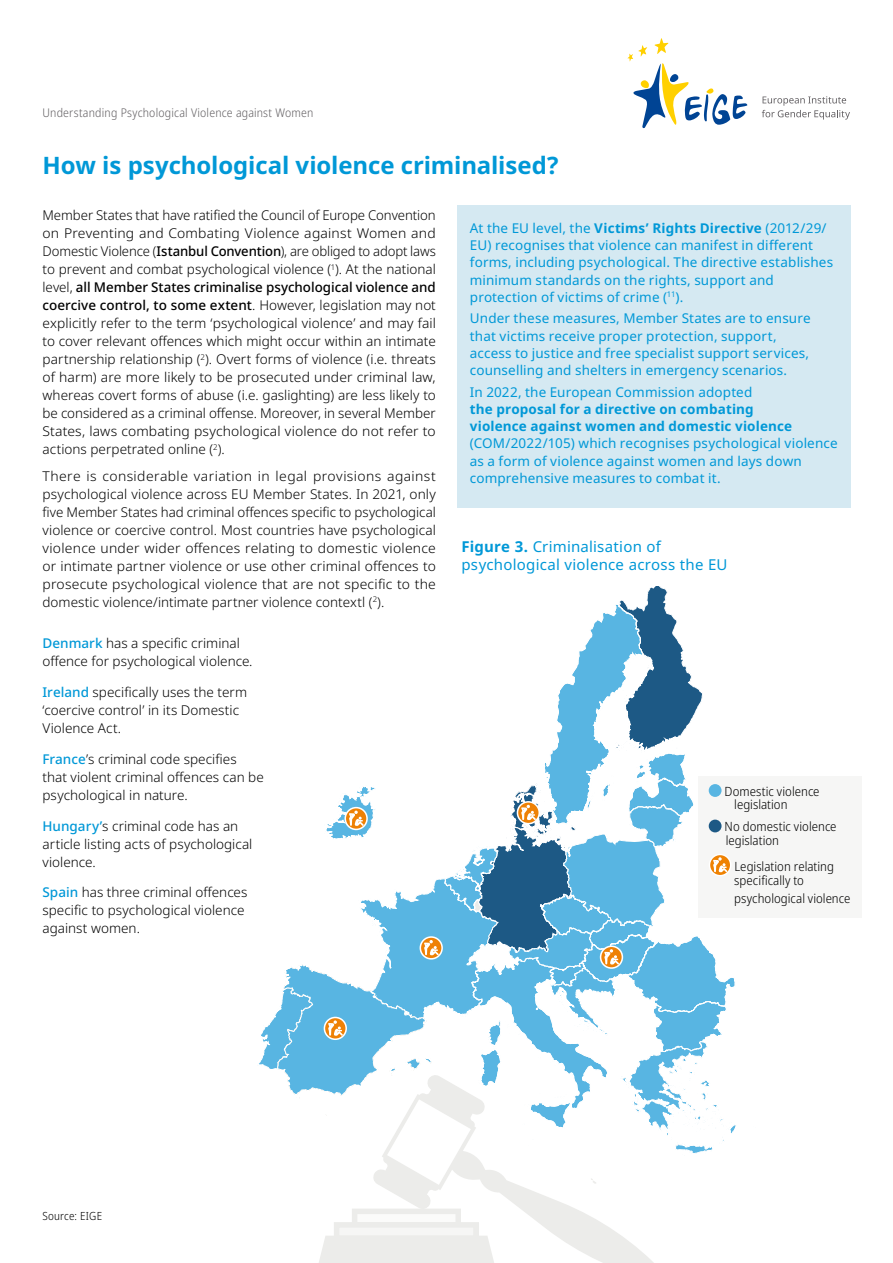
<style>
.page{position:relative;width:893px;height:1263px;background:#fff}
.page>*{position:absolute;margin:0;border:0;box-sizing:border-box;transform-origin:0 0}
.H2-Title_Chapter{font:700 24px "Noto Sans";letter-spacing:-.005em;color:#0098d7}
.H3-Title_Figure{font:15px/18px "Noto Sans";letter-spacing:.015em;color:#0098d7}
.Body_text{font:300 13.5px/18px "Noto Sans";color:#000}
.Blue_box-_text{font:13.5px/17.2px "Noto Sans";letter-spacing:.01em;color:#0098d7}
.Body_text-2{font:300 semi-condensed 12.75px/13.5px "Noto Sans";color:#000}
.t1{font:300 semi-condensed 12px "Noto Sans";letter-spacing:.015em;color:#646164}
.Footnote{font:300 semi-condensed 11.25px "Noto Sans";letter-spacing:.015em;color:#000}
.s1{font-weight:500}
.s2{font-weight:500;color:#0098d7}
.s3{font-weight:700}
</style>
<div class="page">
<svg style="left:628px;top:38px;width:119px;height:90px"></svg>
<svg style="left:762px;top:96px;width:88px;height:24px"></svg>
<div style="left:457px;top:206px;width:393px;height:302px;background:#d5e9f2"></div>
<svg style="left:259px;top:587px;width:477px;height:676px"></svg>
<p class="t1" style="left:43px;top:105px;width:272px">Understanding Psychological Violence against Women</p>
<h2 class="H2-Title_Chapter" style="left:43px;top:149px;width:518px">How is psychological violence criminalised?</h2>
<p class="Body_text" style="left:43px;top:206px;width:395px;text-align:justify">Member States that have ratified the Council of Europe Convention on Preventing and Combating Violence against Women and Domestic Violence (<span class="s1">Istanbul Convention</span>), are obliged to adopt laws to prevent and combat psychological violence (<sup>1</sup>). At the national level, <span class="s1">all Member States criminalise psychological violence and coercive control, to some extent</span>. However, legislation may not explicitly refer to the term ‘psychological violence’ and may fail to cover relevant offences which might occur within an intimate partnership relationship (<sup>2</sup>). Overt forms of violence (i.e. threats of harm) are more likely to be prosecuted under criminal law, whereas covert forms of abuse (i.e. gaslighting) are less likely to be considered as a criminal offense. Moreover, in several Member States, laws combating psychological violence do not refer to actions perpetrated online (<sup>2</sup>).</p>
<p class="Body_text" style="left:43px;top:467px;width:395px;text-align:justify">There is considerable variation in legal provisions against psychological violence across EU Member States. In 2021, only five Member States had criminal offences specific to psychological violence or coercive control. Most countries have psychological violence under wider offences relating to domestic violence or intimate partner violence or use other criminal offences to prosecute psychological violence that are not specific to the domestic violence/intimate partner violence contextl (<sup>2</sup>).</p>
<p class="Body_text" style="left:43px;top:635px;width:212px"><span class="s2">Denmark</span> has a specific criminal offence for psychological violence.</p>
<p class="Body_text" style="left:43px;top:683px;width:206px"><span class="s2">Ireland</span> specifically uses the term ‘coercive control’ in its Domestic<br>Violence Act.</p>
<p class="Body_text" style="left:43px;top:750px;width:223px"><span class="s2">France</span>’s criminal code specifies that violent criminal offences can be psychological in nature.</p>
<p class="Body_text" style="left:43px;top:817px;width:211px"><span class="s2">Hungary’</span>s criminal code has an article listing acts of psychological violence.</p>
<p class="Body_text" style="left:43px;top:884px;width:206px"><span class="s2">Spain</span> has three criminal offences specific to psychological violence against women.</p>
<p class="Blue_box-_text" style="left:470px;top:220px;width:365px">At the EU level, the <span class="s3">Victims’ Rights Directive</span> (2012/29/ EU) recognises that violence can manifest in different forms, including psychological. The directive establishes minimum standards on the rights, support and protection of victims of crime (<sup>11</sup>).</p>
<p class="Blue_box-_text" style="left:470px;top:310px;width:342px">Under these measures, Member States are to ensure that victims receive proper protection, support, access to justice and free specialist support services, counselling and shelters in emergency scenarios.</p>
<p class="Blue_box-_text" style="left:470px;top:383px;width:369px">In 2022, the European Commission adopted<br><span class="s3">the proposal for a directive on combating<br>violence against women and domestic violence </span>(COM/2022/105) which recognises psychological violence as a form of violence against women and lays down comprehensive measures to combat it.</p>
<h3 class="H3-Title_Figure" style="left:461px;top:538px;width:268px"><span class="s3">Figure 3.</span> Criminalisation of psychological violence across the EU</h3>
<p class="Body_text-2" style="left:734px;top:785px;width:87px;text-indent:-10px">Domestic violence legislation</p>
<p class="Body_text-2" style="left:724px;top:820px;width:114px">No domestic violence legislation</p>
<p class="Body_text-2" style="left:734px;top:860px;width:101px">Legislation relating specifically to</p>
<p class="Body_text-2" style="left:734px;top:891px;width:118px">psychological violence</p>
<p class="Footnote" style="left:43px;top:1208px;width:61px">Source: EIGE</p>
</div>
